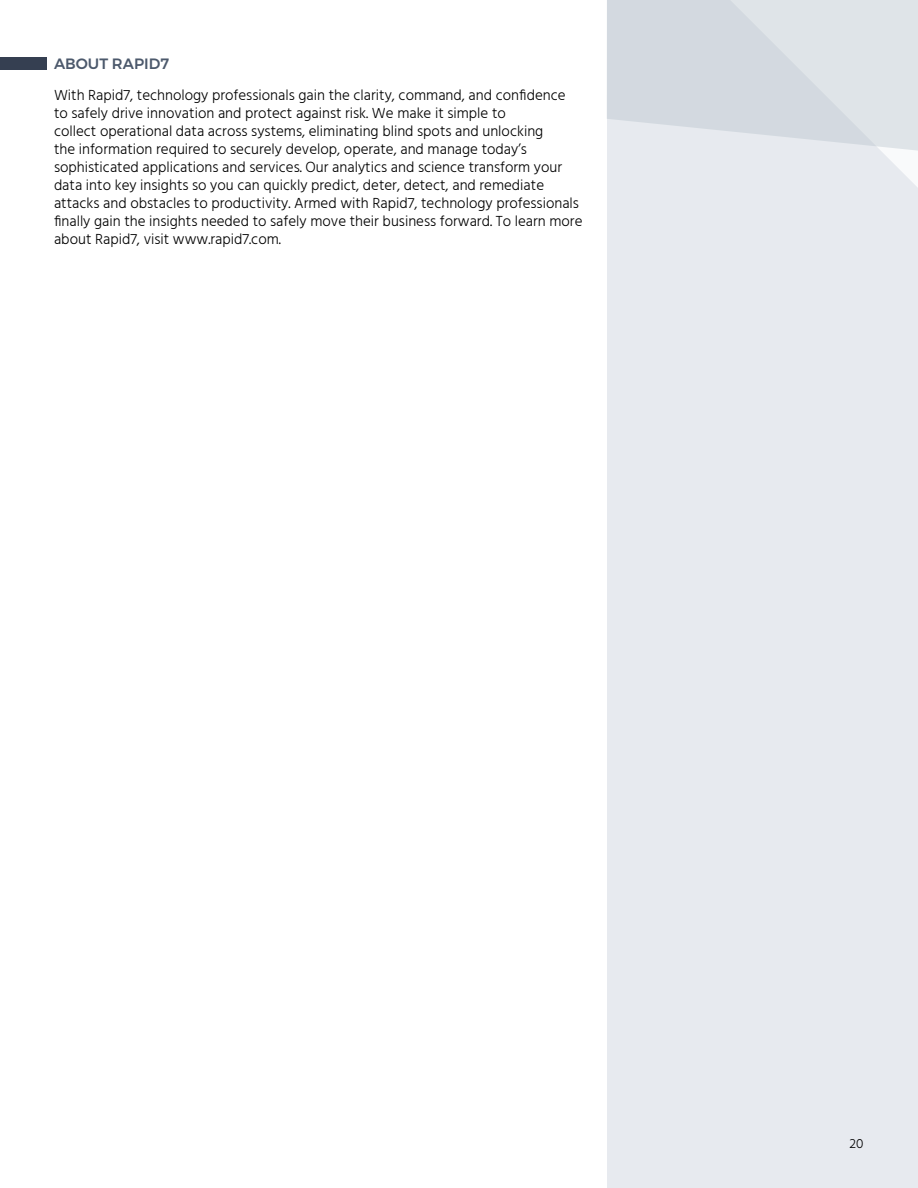
<style>
.page{position:relative;width:918px;height:1188px;background:#fff}
.page>*{position:absolute;margin:0;border:0;box-sizing:border-box;transform-origin:0 0}
.t1{font:300 15px/18px "Hind";color:#000}
.t2{font:500 15px "Montserrat";color:#4c596c}
.t3{font:300 13.5px "Hind";color:#000}
</style>
<div class="page">
<div style="left:607px;top:0;width:311px;height:1188px;background:#e7eaef"></div>
<svg style="left:607px;top:0;width:311px;height:170px"></svg>
<div style="left:0;top:57px;width:47px;height:13px;background:#353f51"></div>
<p class="t2" style="left:54px;top:54px;width:116px">ABOUT RAPID7</p>
<p class="t1" style="left:54px;top:87px;width:530px">With Rapid7, technology professionals gain the clarity, command, and confidence to safely drive innovation and protect against risk. We make it simple to<br>collect operational data across systems, eliminating blind spots and unlocking<br>the information required to securely develop, operate, and manage today’s sophisticated applications and services. Our analytics and science transform your data into key insights so you can quickly predict, deter, detect, and remediate attacks and obstacles to productivity. Armed with Rapid7, technology professionals finally gain the insights needed to safely move their business forward. To learn more about Rapid7, visit www.rapid7.com.</p>
<p class="t3" style="left:850px;top:1135px;width:15px">20</p>
</div>
